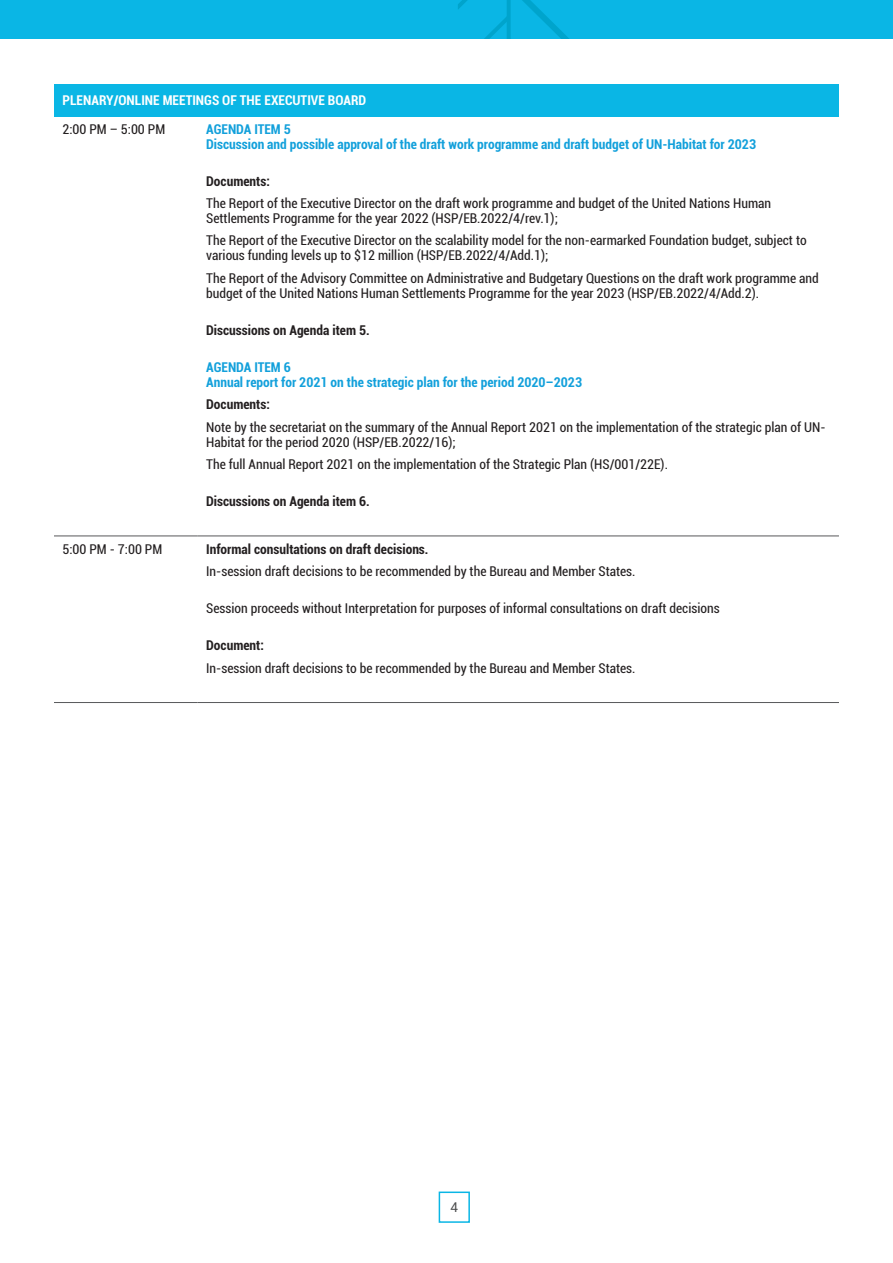
<style>
.page{position:relative;width:893px;height:1263px;background:#fff}
.page>*{position:absolute;margin:0;border:0;box-sizing:border-box;transform-origin:0 0}
.Table_1_Inside{font:condensed 13.5px/15px "Roboto";color:#231f20}
.Table_1_Inside-2{font:700 condensed 13.5px/15px "Roboto";color:#12a0db}
.Table_1_Inside-3{font:700 condensed 13.5px "Roboto";color:#231f20}
.Table_1_H1{font:700 condensed 13.5px "Roboto";color:#fff}
.t1{font:13.5px "Roboto";color:#4b4c4d}
</style>
<div class="page">
<div style="left:439px;top:1191px;width:31px;height:32px;border:2px solid #0ab6e5"></div>
<div style="left:0;top:0;width:890px;height:38px;background:#0ab6e5"></div>
<svg style="left:458px;top:0;width:110px;height:38px"></svg>
<div style="left:54px;top:84px;width:785px;height:32px;background:#0ab6e5"></div>
<hr style="left:54px;top:535px;width:144px;height:1px;background:#57585a">
<hr style="left:198px;top:535px;width:641px;height:1px;background:#57585a">
<hr style="left:54px;top:702px;width:144px;height:1px;background:#57585a">
<hr style="left:198px;top:702px;width:641px;height:1px;background:#57585a">
<p class="Table_1_H1" style="left:63px;top:91px;width:305px">PLENARY/ONLINE MEETINGS OF THE EXECUTIVE BOARD</p>
<p class="Table_1_Inside" style="left:63px;top:121px;width:104px">2:00 PM – 5:00 PM</p>
<p class="Table_1_Inside-2" style="left:206px;top:121px;width:551px">AGENDA ITEM 5<br>Discussion and possible approval of the draft work programme and draft budget of UN-Habitat for 2023</p>
<p class="Table_1_Inside-3" style="left:206px;top:172px;width:65px">Documents:</p>
<p class="Table_1_Inside" style="left:206px;top:195px;width:566px">The Report of the Executive Director on the draft work programme and budget of the United Nations Human<br>Settlements Programme for the year 2022 (HSP/EB.2022/4/rev.1);</p>
<p class="Table_1_Inside" style="left:206px;top:233px;width:602px">The Report of the Executive Director on the scalability model for the non-earmarked Foundation budget, subject to various funding levels up to $12 million (HSP/EB.2022/4/Add.1);</p>
<p class="Table_1_Inside" style="left:206px;top:270px;width:614px">The Report of the Advisory Committee on Administrative and Budgetary Questions on the draft work programme and budget of the United Nations Human Settlements Programme for the year 2023 (HSP/EB.2022/4/Add.2).</p>
<p class="Table_1_Inside-3" style="left:206px;top:321px;width:165px">Discussions on Agenda item 5.</p>
<p class="Table_1_Inside-2" style="left:206px;top:359px;width:377px">AGENDA ITEM 6<br>Annual report for 2021 on the strategic plan for the period 2020–2023</p>
<p class="Table_1_Inside-3" style="left:206px;top:395px;width:65px">Documents:</p>
<p class="Table_1_Inside" style="left:206px;top:419px;width:621px">Note by the secretariat on the summary of the Annual Report 2021 on the implementation of the strategic plan of UN-<br>Habitat for the period 2020 (HSP/EB.2022/16);</p>
<p class="Table_1_Inside" style="left:206px;top:456px;width:463px">The full Annual Report 2021 on the implementation of the Strategic Plan (HS/001/22E).</p>
<p class="Table_1_Inside-3" style="left:206px;top:492px;width:165px">Discussions on Agenda item 6.</p>
<p class="Table_1_Inside" style="left:63px;top:541px;width:101px">5:00 PM - 7:00 PM</p>
<p class="Table_1_Inside-3" style="left:206px;top:539px;width:224px">Informal consultations on draft decisions.</p>
<p class="Table_1_Inside" style="left:206px;top:563px;width:431px">In-session draft decisions to be recommended by the Bureau and Member States.</p>
<p class="Table_1_Inside" style="left:206px;top:600px;width:515px">Session proceeds without Interpretation for purposes of informal consultations on draft decisions</p>
<p class="Table_1_Inside-3" style="left:206px;top:636px;width:59px">Document:</p>
<p class="Table_1_Inside" style="left:206px;top:660px;width:431px">In-session draft decisions to be recommended by the Bureau and Member States.</p>
<p class="t1" style="left:450px;top:1198px;width:9px">4</p>
</div>
